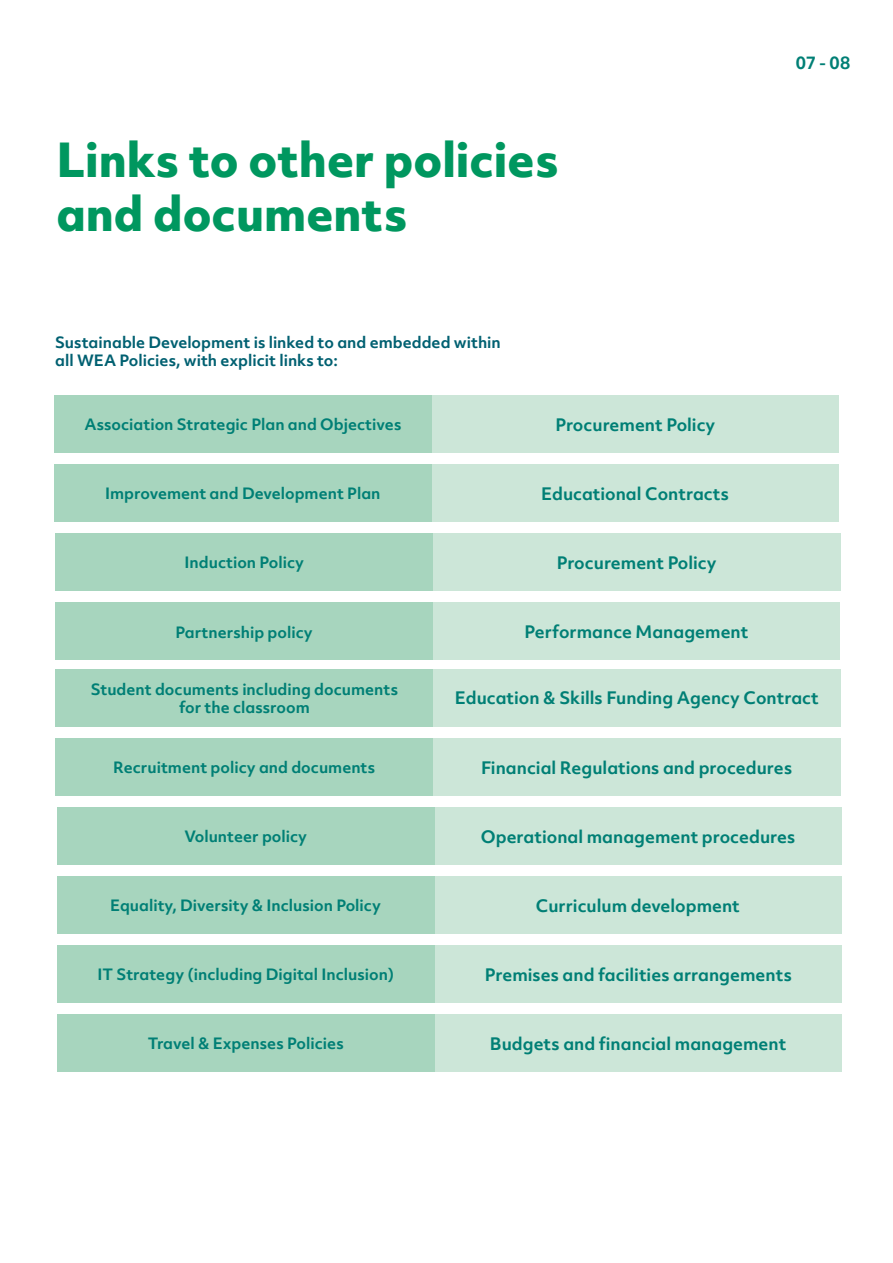
<style>
.page{position:relative;width:893px;height:1263px;background:#fff}
.page>*{position:absolute;margin:0;border:0;box-sizing:border-box;transform-origin:0 0}
.t1{font:800 45px/54px "Objektiv Mk 2";color:#00975f}
.t2{font:700 16.5px "Objektiv Mk 2";color:#007f75}
.t3{font:700 15px/18px "Objektiv Mk 2";color:#007f75;text-align:center}
.t4{font:700 15px/18px "Objektiv Mk 2";color:#006071}
</style>
<div class="page">
<div style="left:432px;top:395px;width:407px;height:58px;background:#cce6d8"></div>
<div style="left:54px;top:395px;width:378px;height:58px;background:#a7d5be"></div>
<div style="left:432px;top:465px;width:407px;height:57px;background:#cce6d8"></div>
<div style="left:54px;top:465px;width:378px;height:57px;background:#a7d5be"></div>
<div style="left:433px;top:534px;width:407px;height:57px;background:#cce6d8"></div>
<div style="left:55px;top:534px;width:378px;height:57px;background:#a7d5be"></div>
<div style="left:433px;top:603px;width:407px;height:57px;background:#cce6d8"></div>
<div style="left:55px;top:603px;width:378px;height:57px;background:#a7d5be"></div>
<div style="left:433px;top:669px;width:407px;height:57px;background:#cce6d8"></div>
<div style="left:56px;top:669px;width:377px;height:57px;background:#a7d5be"></div>
<div style="left:433px;top:738px;width:407px;height:57px;background:#cce6d8"></div>
<div style="left:55px;top:738px;width:378px;height:57px;background:#a7d5be"></div>
<div style="left:435px;top:807px;width:407px;height:58px;background:#cce6d8"></div>
<div style="left:57px;top:807px;width:378px;height:58px;background:#a7d5be"></div>
<div style="left:434px;top:876px;width:407px;height:58px;background:#cce6d8"></div>
<div style="left:57px;top:876px;width:377px;height:58px;background:#a7d5be"></div>
<div style="left:435px;top:945px;width:407px;height:58px;background:#cce6d8"></div>
<div style="left:57px;top:945px;width:378px;height:58px;background:#a7d5be"></div>
<div style="left:435px;top:1014px;width:407px;height:58px;background:#cce6d8"></div>
<div style="left:57px;top:1014px;width:378px;height:58px;background:#a7d5be"></div>
<h1 class="t1" style="left:56px;top:131px;width:504px">Links to other policies and documents</h1>
<p class="t4" style="left:55px;top:333px;width:447px">Sustainable Development is linked to and embedded within all WEA Policies, with explicit links to:</p>
<p class="t3" style="left:85px;top:415px;width:318px">Association Strategic Plan and Objectives</p>
<p class="t2" style="left:555px;top:413px;width:161px">Procurement Policy</p>
<p class="t3" style="left:105px;top:484px;width:277px">Improvement and Development Plan</p>
<p class="t2" style="left:541px;top:482px;width:189px">Educational Contracts</p>
<p class="t3" style="left:185px;top:553px;width:121px">Induction Policy</p>
<p class="t2" style="left:557px;top:551px;width:161px">Procurement Policy</p>
<p class="t3" style="left:175px;top:623px;width:139px">Partnership policy</p>
<p class="t2" style="left:524px;top:620px;width:225px">Performance Management</p>
<p class="t2" style="left:796px;top:51px;width:56px">07 - 08</p>
<p class="t3" style="left:91px;top:680px;width:309px">Student documents including documents for the classroom</p>
<p class="t2" style="left:455px;top:686px;width:365px">Education &amp; Skills Funding Agency Contract</p>
<p class="t3" style="left:113px;top:758px;width:264px">Recruitment policy and documents</p>
<p class="t2" style="left:481px;top:756px;width:312px">Financial Regulations and procedures</p>
<p class="t3" style="left:184px;top:827px;width:124px">Volunteer policy</p>
<p class="t2" style="left:481px;top:825px;width:316px">Operational management procedures</p>
<p class="t3" style="left:110px;top:896px;width:272px">Equality, Diversity &amp; Inclusion Policy</p>
<p class="t2" style="left:536px;top:894px;width:205px">Curriculum development</p>
<p class="t3" style="left:98px;top:965px;width:298px">IT Strategy (including Digital Inclusion)</p>
<p class="t2" style="left:485px;top:963px;width:308px">Premises and facilities arrangements</p>
<p class="t3" style="left:148px;top:1034px;width:197px">Travel &amp; Expenses Policies</p>
<p class="t2" style="left:490px;top:1032px;width:298px">Budgets and financial management</p>
</div>
